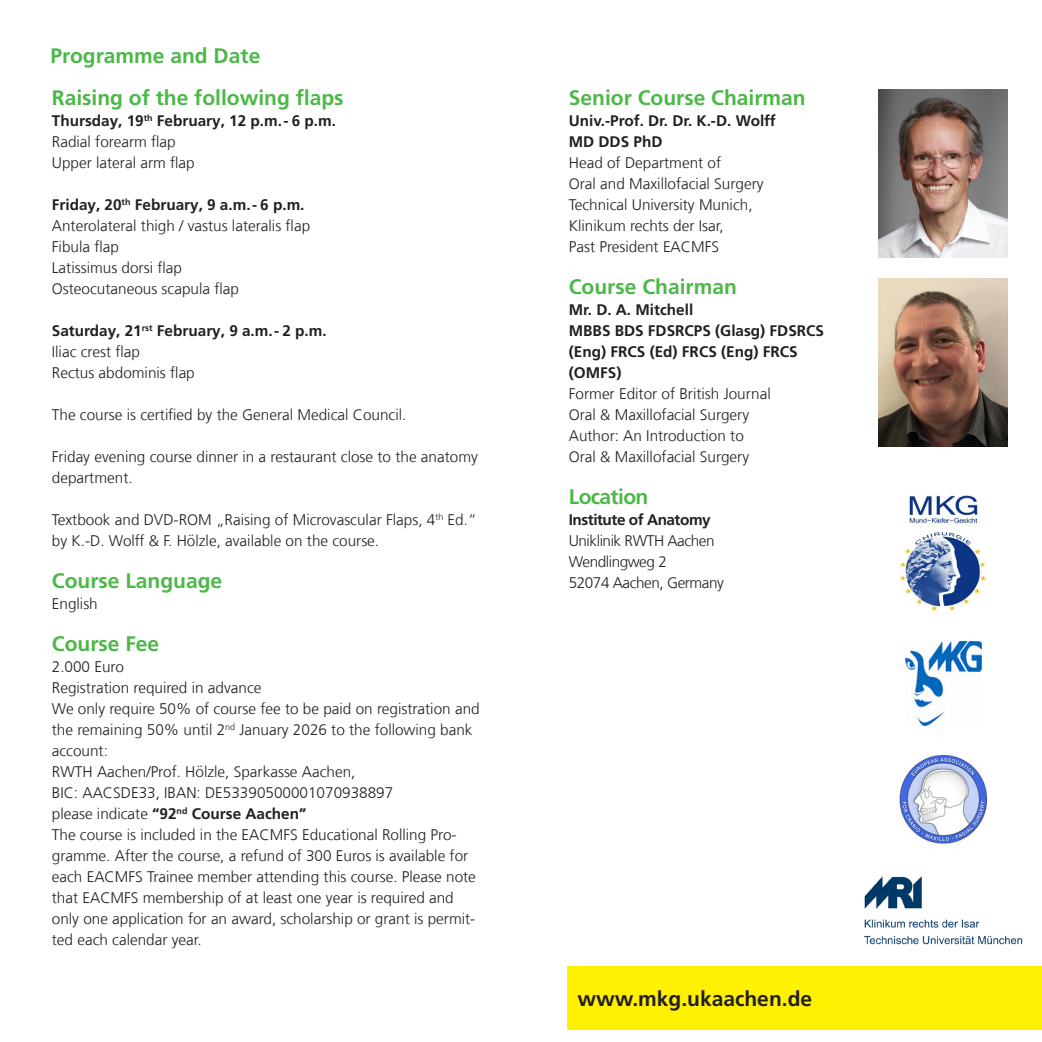
<style>
.page{position:relative;width:1042px;height:1042px;background:#fff}
.page>*{position:absolute;margin:0;border:0;box-sizing:border-box;transform-origin:0 0}
._03e_Textsatz_-_Fließtext{font:700 21px "Frutiger LT Com";color:#4cb848}
.t1{font:700 21px "Frutiger LT Com";color:#231f20}
._03a1_Textsatz_-_Headline_12_Pt{font:700 21px "Frutiger LT Com";color:#4cb848}
._03e_Textsatz_-_Fließtext-2{font:700 21px "Frutiger LT Com";letter-spacing:-.03em;color:#4cb848}
._03e_Textsatz_-_Fließtext-3{font:300 15.4px/21px "Frutiger LT Com";color:#231f20}
._03e_Textsatz_-_Fließtext-4{font:700 15.4px/21px "Frutiger LT Com";color:#231f20}
._03e_Textsatz_-_Fließtext-5{font:300 15.4px "Frutiger LT Com";letter-spacing:-.03em;color:#231f20}
._03e_Textsatz_-_Fließtext-6{font:700 15.4px "Frutiger LT Com";letter-spacing:-.03em;color:#231f20}
.s1{font-weight:300}
</style>
<div class="page">
<img style="left:878px;top:90px;width:129px;height:168px">
<img style="left:878px;top:279px;width:129px;height:168px">
<div style="left:567px;top:966px;width:475px;height:63px;background:#fff101"></div>
<img style="left:864px;top:876px;width:159px;height:69px">
<img style="left:899px;top:755px;width:87px;height:88px">
<img style="left:905px;top:641px;width:76px;height:84px">
<img style="left:900px;top:495px;width:87px;height:118px">
<p class="_03a1_Textsatz_-_Headline_12_Pt" style="left:51px;top:44px;width:211px">Programme and Date</p>
<p class="_03e_Textsatz_-_Fließtext" style="left:52px;top:85px;width:293px">Raising of the following flaps</p>
<p class="_03e_Textsatz_-_Fließtext-4" style="left:52px;top:110px;width:286px">Thursday, 19<sup>th</sup> February, 12 p.m.- 6 p.m.</p>
<p class="_03e_Textsatz_-_Fließtext-3" style="left:52px;top:131px;width:125px">Radial forearm flap</p>
<p class="_03e_Textsatz_-_Fließtext-3" style="left:52px;top:152px;width:144px">Upper lateral arm flap</p>
<p class="_03e_Textsatz_-_Fließtext-4" style="left:52px;top:194px;width:254px">Friday, 20<sup>th</sup> February, 9 a.m.- 6 p.m.</p>
<p class="_03e_Textsatz_-_Fließtext-3" style="left:52px;top:215px;width:260px">Anterolateral thigh / vastus lateralis flap</p>
<p class="_03e_Textsatz_-_Fließtext-3" style="left:52px;top:236px;width:69px">Fibula flap</p>
<p class="_03e_Textsatz_-_Fließtext-3" style="left:52px;top:257px;width:132px">Latissimus dorsi flap</p>
<p class="_03e_Textsatz_-_Fließtext-3" style="left:52px;top:278px;width:189px">Osteocutaneous scapula flap</p>
<p class="_03e_Textsatz_-_Fließtext-4" style="left:52px;top:320px;width:276px">Saturday, 21<sup>rst</sup> February, 9 a.m.- 2 p.m.</p>
<p class="_03e_Textsatz_-_Fließtext-3" style="left:52px;top:341px;width:90px">Iliac crest flap</p>
<p class="_03e_Textsatz_-_Fließtext-3" style="left:52px;top:362px;width:144px">Rectus abdominis flap</p>
<p class="_03e_Textsatz_-_Fließtext-3" style="left:52px;top:404px;width:356px">The course is certified by the General Medical Council.</p>
<p class="_03e_Textsatz_-_Fließtext-3" style="left:52px;top:446px;width:427px">Friday evening course dinner in a restaurant close to the anatomy department.</p>
<p class="_03e_Textsatz_-_Fließtext-3" style="left:52px;top:509px;width:426px">Textbook and DVD-ROM „Raising of Microvascular Flaps, 4<sup>th</sup> Ed.“ by K.-D. Wolff &amp; F. Hölzle, available on the course.</p>
<p class="_03e_Textsatz_-_Fließtext" style="left:52px;top:568px;width:172px">Course Language</p>
<p class="_03e_Textsatz_-_Fließtext-3" style="left:52px;top:593px;width:47px">English</p>
<p class="_03e_Textsatz_-_Fließtext" style="left:52px;top:631px;width:109px">Course Fee</p>
<p class="_03e_Textsatz_-_Fließtext-3" style="left:52px;top:656px;width:74px">2.000 Euro</p>
<p class="_03e_Textsatz_-_Fließtext-3" style="left:52px;top:677px;width:211px">Registration required in advance</p>
<p class="_03e_Textsatz_-_Fließtext-3" style="left:52px;top:698px;width:429px">We only require 50% of course fee to be paid on registration and</p>
<p class="_03e_Textsatz_-_Fließtext-3" style="left:52px;top:719px;width:422px">the remaining 50% until 2<sup>nd</sup> January 2026 to the following bank account:</p>
<p class="_03e_Textsatz_-_Fließtext-3" style="left:52px;top:761px;width:305px">RWTH Aachen/Prof. Hölzle, Sparkasse Aachen,</p>
<p class="_03e_Textsatz_-_Fließtext-3" style="left:52px;top:782px;width:343px">BIC: AACSDE33, IBAN: DE53390500001070938897</p>
<p class="_03e_Textsatz_-_Fließtext-4" style="left:52px;top:803px;width:256px"><span class="s1">please indicate</span> “92<sup>nd</sup> Course Aachen”</p>
<p class="_03e_Textsatz_-_Fließtext-3" style="left:52px;top:824px;width:425px">The course is included in the EACMFS Educational Rolling Pro&shy;gramme. After the course, a refund of 300 Euros is available for each EACMFS Trainee member attending this course. Please note that EACMFS membership of at least one year is required and only one application for an award, scholarship or grant is permit&shy;ted each calendar year.</p>
<p class="_03e_Textsatz_-_Fließtext" style="left:569px;top:85px;width:238px">Senior Course Chairman</p>
<p class="_03e_Textsatz_-_Fließtext-4" style="left:569px;top:110px;width:208px">Univ.-Prof. Dr. Dr. K.-D. Wolff<br>MD DDS PhD</p>
<p class="_03e_Textsatz_-_Fließtext-3" style="left:569px;top:152px;width:154px">Head of Department of</p>
<p class="_03e_Textsatz_-_Fließtext-3" style="left:569px;top:173px;width:196px">Oral and Maxillofacial Surgery</p>
<p class="_03e_Textsatz_-_Fließtext-3" style="left:569px;top:194px;width:185px">Technical University Munich,</p>
<p class="_03e_Textsatz_-_Fließtext-3" style="left:569px;top:215px;width:156px">Klinikum rechts der Isar,</p>
<p class="_03e_Textsatz_-_Fließtext-3" style="left:569px;top:236px;width:152px">Past President EACMFS</p>
<p class="_03e_Textsatz_-_Fließtext" style="left:569px;top:274px;width:170px">Course Chairman</p>
<p class="_03e_Textsatz_-_Fließtext-4" style="left:569px;top:299px;width:126px">Mr. D. A. Mitchell</p>
<p class="_03e_Textsatz_-_Fließtext-4" style="left:569px;top:320px;width:257px">MBBS BDS FDSRCPS (Glasg) FDSRCS</p>
<p class="_03e_Textsatz_-_Fließtext-4" style="left:569px;top:341px;width:230px">(Eng) FRCS (Ed) FRCS (Eng) FRCS</p>
<p class="_03e_Textsatz_-_Fließtext-4" style="left:569px;top:362px;width:54px">(OMFS)</p>
<p class="_03e_Textsatz_-_Fließtext-3" style="left:569px;top:383px;width:203px">Former Editor of British Journal</p>
<p class="_03e_Textsatz_-_Fließtext-3" style="left:569px;top:404px;width:182px">Oral &amp; Maxillofacial Surgery</p>
<p class="_03e_Textsatz_-_Fließtext-3" style="left:569px;top:425px;width:177px">Author: An Introduction to</p>
<p class="_03e_Textsatz_-_Fließtext-3" style="left:569px;top:446px;width:182px">Oral &amp; Maxillofacial Surgery</p>
<p class="_03e_Textsatz_-_Fließtext-2" style="left:569px;top:484px;width:81px">Location</p>
<p class="_03e_Textsatz_-_Fließtext-6" style="left:569px;top:511px;width:143px">Institute of Anatomy</p>
<p class="_03e_Textsatz_-_Fließtext-5" style="left:569px;top:532px;width:147px">Uniklinik RWTH Aachen</p>
<p class="_03e_Textsatz_-_Fließtext-5" style="left:569px;top:553px;width:100px">Wendlingweg 2</p>
<p class="_03e_Textsatz_-_Fließtext-5" style="left:569px;top:574px;width:157px">52074 Aachen, Germany</p>
<p class="t1" style="left:577px;top:986px;width:236px">www.mkg.ukaachen.de</p>
</div>
